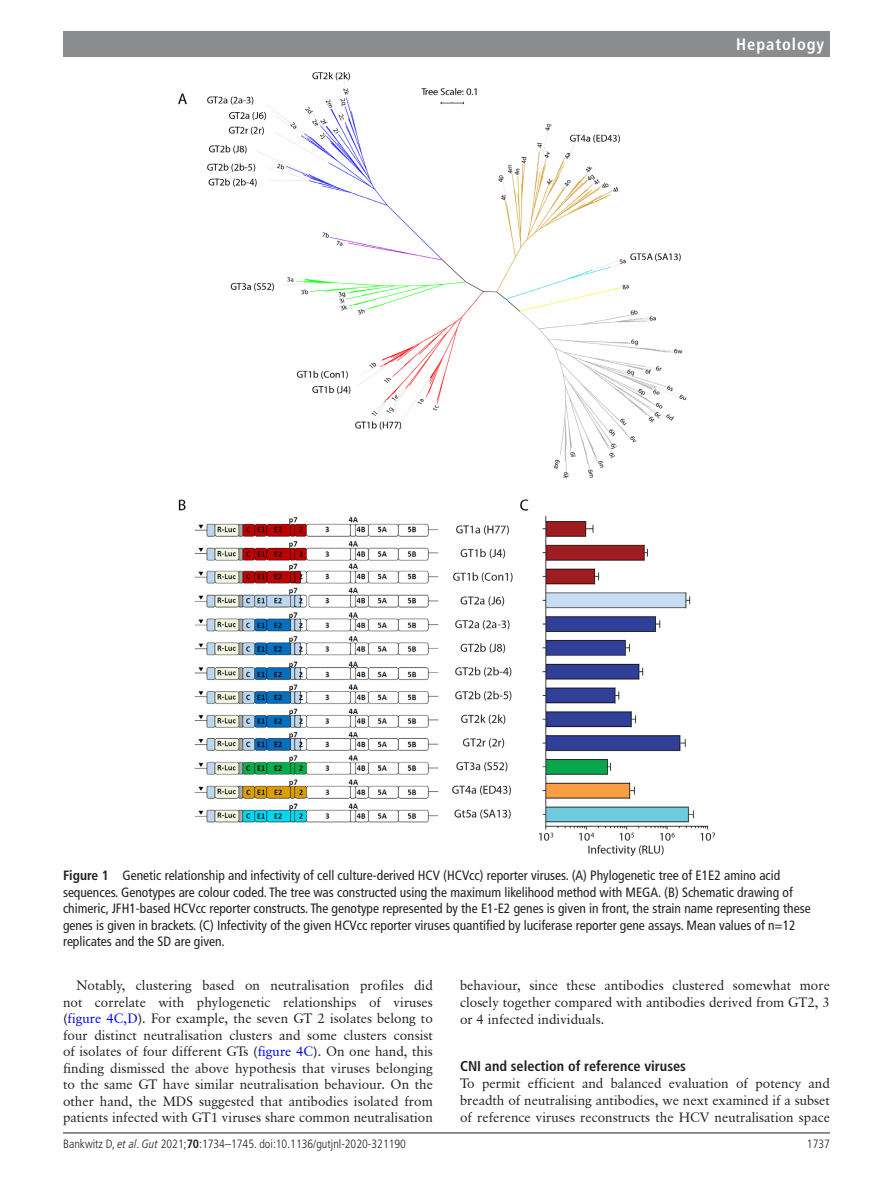
<style>
.page{position:relative;width:893px;height:1191px;background:#fff}
.page>*{position:absolute;margin:0;border:0;box-sizing:border-box;transform-origin:0 0}
.t1{font:700 condensed 16.5px "Frutiger LT Pro";letter-spacing:.055em;color:#fff}
.t2{font:700 condensed 14.25px "Frutiger LT Pro";color:#231f20}
.t3{font:13.5px/16.5px "Classical Garamond BT";color:#231f20;text-align:justify}
.t4{font:condensed 13.5px/16.5px "Frutiger LT Pro";color:#231f20}
.t5{font:300 condensed 12px "Frutiger LT Pro";color:#231f20}
.s1{font-weight:700}
.s2{color:#00f}
.s3{font-style:italic}
</style>
<div class="page">
<hr style="left:63px;top:1132px;width:767px;height:1px;background:#231f20">
<div style="left:63px;top:31px;width:767px;height:25px;background:#8a8c8e"></div>
<img style="left:178px;top:72px;width:537px;height:784px">
<p class="t1" style="left:736px;top:34px;width:90px">Hepatology</p>
<p class="t4" style="left:63px;top:867px;width:749px"><span class="s1">Figure 1</span> Genetic relationship and infectivity of cell culture-derived HCV (HCVcc) reporter viruses. (A) Phylogenetic tree of E1E2 amino acid sequences. Genotypes are colour coded. The tree was constructed using the maximum likelihood method with MEGA. (B) Schematic drawing of chimeric, JFH1-based HCVcc reporter constructs. The genotype represented by the E1-E2 genes is given in front, the strain name representing these genes is given in brackets. (C) Infectivity of the given HCVcc reporter viruses quantified by luciferase reporter gene assays. Mean values of n=12 replicates and the SD are given.</p>
<p class="t3" style="left:63px;top:977px;width:371px;text-indent:14px">Notably, clustering based on neutralisation profiles did not correlate with phylogenetic relationships of viruses (<span class="s2">figure 4C,D</span>). For example, the seven GT 2 isolates belong to four distinct neutralisation clusters and some clusters consist of isolates of four different GTs (<span class="s2">figure 4C</span>). On one hand, this finding dismissed the above hypothesis that viruses belonging to the same GT have similar neutralisation behaviour. On the other hand, the MDS suggested that antibodies isolated from patients infected with GT1 viruses share common neutralisation</p>
<p class="t3" style="left:460px;top:976px;width:371px;line-height:17.1px">behaviour, since these antibodies clustered somewhat more closely together compared with antibodies derived from GT2, 3 or 4 infected individuals.</p>
<p class="t2" style="left:460px;top:1057px;width:227px">CNI and selection of reference viruses</p>
<p class="t3" style="left:460px;top:1074px;width:371px;line-height:17.1px">To permit efficient and balanced evaluation of potency and breadth of neutralising antibodies, we next examined if a subset of reference viruses reconstructs the HCV neutralisation space</p>
<p class="t5" style="left:63px;top:1136px;width:345px">Bankwitz D, <span class="s3">et al</span>. <span class="s3">Gut</span> 2021;<span class="s1">70</span>:1734–1745. doi:10.1136/gutjnl-2020-321190</p>
<p class="t5" style="left:807px;top:1136px;width:25px">1737</p>
</div>
